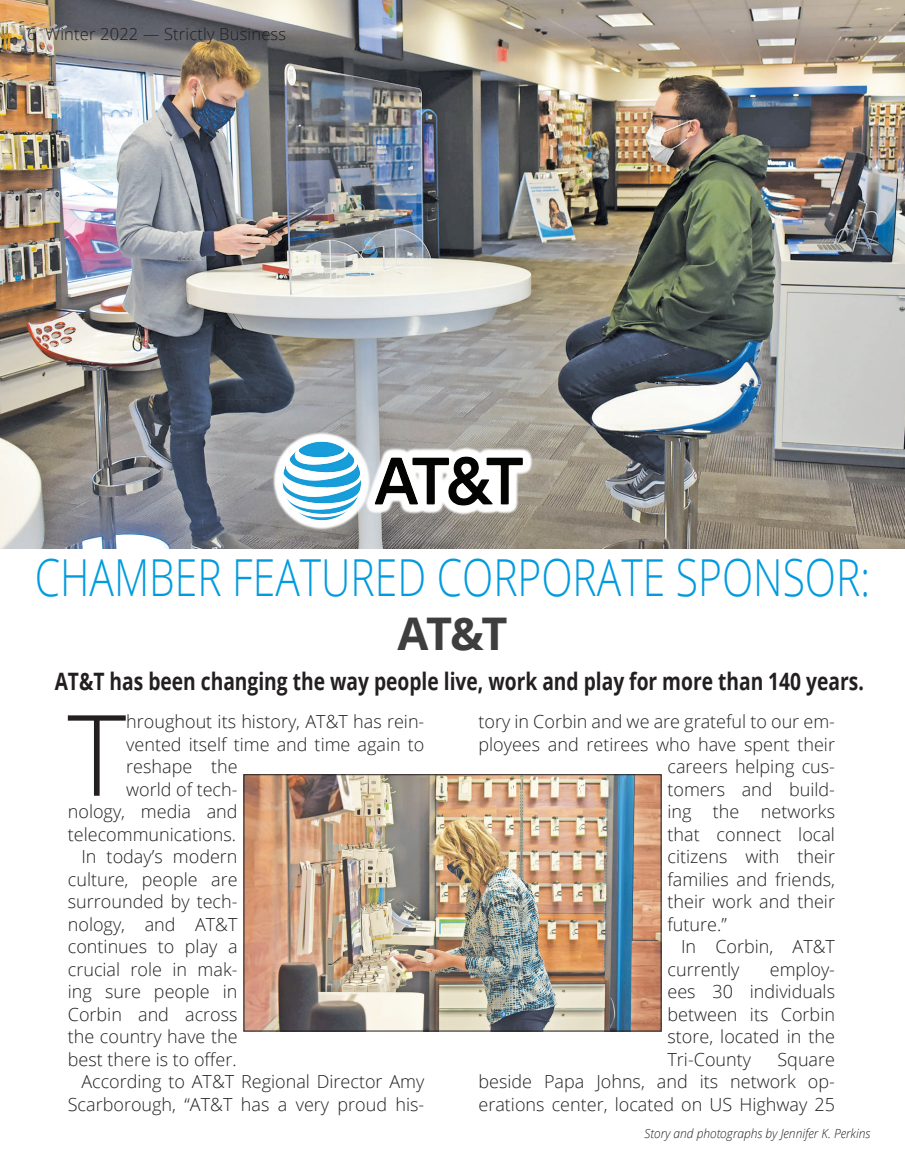
<style>
.page{position:relative;width:905px;height:1175px;background:#fff}
.page>*{position:absolute;margin:0;border:0;box-sizing:border-box;transform-origin:0 0}
.body_text__with_drop{font:300 112.5px "Open Sans";color:#231f20}
.Heading{font:300 51px "Open Sans";color:#009bde;scale:.8 1}
.Heading-2{font:700 45px "Open Sans";color:#3e3e3f}
.t1{font:700 24px "Open Sans";color:#231f20;scale:.8 1}
.body_text__with_drop-2{font:300 18px/22.5px "Open Sans";color:#231f20;text-align:justify}
.t2{font:300 16.5px "Open Sans";letter-spacing:.01em;color:#231f20}
.t3{font:italic 300 12.6px "Open Sans";color:#231f20;scale:.95 1}
</style>
<div class="page">
<img style="left:0;top:0;width:904px;height:548px">
<img style="left:245px;top:776px;width:414px;height:253px">
<div style="left:243px;top:774px;width:418px;height:257px;border:1px solid #231f20"></div>
<svg style="left:272px;top:431px;width:261px;height:99px"></svg>
<svg style="left:282px;top:441px;width:79px;height:79px"></svg>
<img style="left:290px;top:441px;width:54px;height:25px">
<p class="t2" style="left:27px;top:22px;width:260px">6 Winter 2022 — Strictly Business</p>
<p class="Heading" style="left:35px;top:542px;width:1045px">CHAMBER FEATURED CORPORATE SPONSOR:</p>
<p class="Heading-2" style="left:397px;top:602px;width:112px">AT&amp;T</p>
<p class="t1" style="left:55px;top:664px;width:1012px">AT&amp;T has been changing the way people live, work and play for more than 140 years.</p>
<p class="body_text__with_drop" style="left:67px;top:678px;width:60px">T</p>
<p class="body_text__with_drop-2" style="left:126px;top:710px;width:299px">hroughout its history, AT&amp;T has rein-</p>
<p class="body_text__with_drop-2" style="left:126px;top:732px;width:299px">vented itself time and time again to</p>
<p class="body_text__with_drop-2" style="left:126px;top:755px;width:113px">reshape the</p>
<p class="body_text__with_drop-2" style="left:126px;top:777px;width:113px">world of tech-</p>
<p class="body_text__with_drop-2" style="left:68px;top:800px;width:171px">nology, media and</p>
<p class="body_text__with_drop-2" style="left:68px;top:822px;width:170px">telecommunications.</p>
<p class="body_text__with_drop-2" style="left:68px;top:845px;width:171px;text-indent:14px">In today’s modern culture, people are surrounded by tech&shy;nology, and AT&amp;T continues to play a crucial role in mak&shy;ing sure people in Corbin and across the country have the best there is to offer.</p>
<p class="body_text__with_drop-2" style="left:68px;top:1070px;width:358px;text-align:right">According to AT&amp;T Regional Director Amy<br>Scarborough, “AT&amp;T has a very proud his-</p>
<p class="body_text__with_drop-2" style="left:478px;top:710px;width:358px">tory in Corbin and we are grateful to our em-</p>
<p class="body_text__with_drop-2" style="left:478px;top:732px;width:358px">ployees and retirees who have spent their</p>
<p class="body_text__with_drop-2" style="left:667px;top:755px;width:169px">careers helping cus-</p>
<p class="body_text__with_drop-2" style="left:667px;top:777px;width:169px">tomers and build-</p>
<p class="body_text__with_drop-2" style="left:667px;top:800px;width:169px">ing the networks</p>
<p class="body_text__with_drop-2" style="left:667px;top:822px;width:169px">that connect local</p>
<p class="body_text__with_drop-2" style="left:667px;top:845px;width:169px">citizens with their</p>
<p class="body_text__with_drop-2" style="left:667px;top:867px;width:169px">families and friends,</p>
<p class="body_text__with_drop-2" style="left:667px;top:890px;width:169px">their work and their</p>
<p class="body_text__with_drop-2" style="left:667px;top:912px;width:61px">future.”</p>
<p class="body_text__with_drop-2" style="left:667px;top:935px;width:169px;text-indent:14px">In Corbin, AT&amp;T currently</p>
<p class="body_text__with_drop-2" style="left:667px;top:957px;width:169px;text-indent:102px">employ&shy;ees 30 individuals between its Corbin store, located in the Tri-County</p>
<p class="body_text__with_drop-2" style="left:478px;top:1047px;width:358px;text-indent:299px">Square beside Papa Johns, and its network op&shy;erations center, located on US Highway 25</p>
<p class="t3" style="left:644px;top:1124px;width:239px">Story and photographs by Jennifer K. Perkins</p>
</div>
